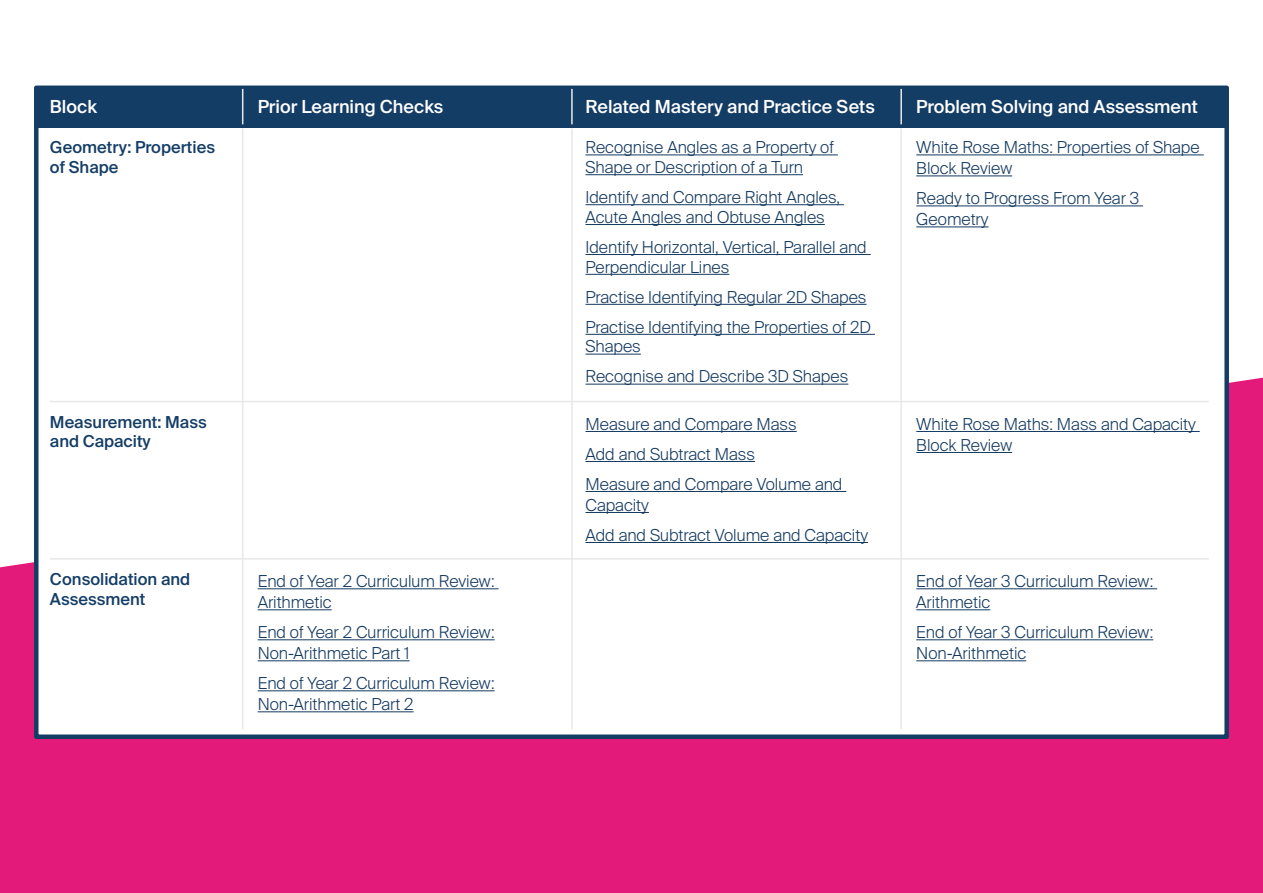
<style>
.page{position:relative;width:1263px;height:893px;background:#fff}
.page>*{position:absolute;margin:0;border:0;box-sizing:border-box;transform-origin:0 0}
.t1{font:500 18px "Suisse Intl";color:#fff}
.t2{font:300 16.5px/21px "Suisse Intl";color:#153a60}
.t3{font:500 16.5px/19.8px "Suisse Intl";color:#143d66}
</style>
<div class="page">
<div style="left:0;top:378px;width:1263px;height:515px;background:#e31a7a"></div>
<div style="left:34px;top:86px;width:1195px;height:653px;background:#fff;border:4px solid #143d66"></div>
<div style="left:36px;top:88px;width:1190px;height:40px;background:#143d66"></div>
<hr style="left:258px;top:588px;width:241px;height:1px;background:#153a60">
<hr style="left:258px;top:609px;width:74px;height:1px;background:#153a60">
<hr style="left:258px;top:639px;width:237px;height:1px;background:#153a60">
<hr style="left:258px;top:660px;width:152px;height:1px;background:#153a60">
<hr style="left:258px;top:690px;width:237px;height:1px;background:#153a60">
<hr style="left:258px;top:711px;width:156px;height:1px;background:#153a60">
<hr style="left:585px;top:431px;width:212px;height:1px;background:#153a60">
<hr style="left:585px;top:461px;width:170px;height:1px;background:#153a60">
<hr style="left:585px;top:491px;width:261px;height:1px;background:#153a60">
<hr style="left:585px;top:512px;width:64px;height:1px;background:#153a60">
<hr style="left:585px;top:542px;width:283px;height:1px;background:#153a60">
<hr style="left:916px;top:431px;width:284px;height:1px;background:#153a60">
<hr style="left:916px;top:452px;width:96px;height:1px;background:#153a60">
<hr style="left:916px;top:588px;width:241px;height:1px;background:#153a60">
<hr style="left:916px;top:609px;width:74px;height:1px;background:#153a60">
<hr style="left:916px;top:639px;width:237px;height:1px;background:#153a60">
<hr style="left:916px;top:660px;width:110px;height:1px;background:#153a60">
<hr style="left:585px;top:154px;width:253px;height:1px;background:#153a60">
<hr style="left:585px;top:174px;width:218px;height:1px;background:#153a60">
<hr style="left:585px;top:204px;width:259px;height:1px;background:#153a60">
<hr style="left:585px;top:224px;width:240px;height:1px;background:#153a60">
<hr style="left:585px;top:254px;width:286px;height:1px;background:#153a60">
<hr style="left:585px;top:274px;width:144px;height:1px;background:#153a60">
<hr style="left:585px;top:304px;width:281px;height:1px;background:#153a60">
<hr style="left:585px;top:334px;width:290px;height:1px;background:#153a60">
<hr style="left:585px;top:354px;width:56px;height:1px;background:#153a60">
<hr style="left:585px;top:384px;width:263px;height:1px;background:#153a60">
<hr style="left:916px;top:154px;width:288px;height:1px;background:#153a60">
<hr style="left:916px;top:175px;width:96px;height:1px;background:#153a60">
<hr style="left:916px;top:205px;width:227px;height:1px;background:#153a60">
<hr style="left:916px;top:226px;width:72px;height:1px;background:#153a60">
<hr style="left:242px;top:128px;width:1px;height:602px;background:#e8e8e8">
<hr style="left:571px;top:128px;width:2px;height:602px;background:#e8e8e8">
<hr style="left:900px;top:128px;width:2px;height:602px;background:#e8e8e8">
<hr style="left:242px;top:89px;width:1px;height:35px;background:#e8e8e8">
<hr style="left:571px;top:89px;width:2px;height:35px;background:#e8e8e8">
<hr style="left:900px;top:89px;width:2px;height:35px;background:#e8e8e8">
<hr style="left:50px;top:401px;width:1159px;height:1px;background:#e8e8e8">
<hr style="left:50px;top:558px;width:1159px;height:2px;background:#e8e8e8">
<p class="t1" style="left:50px;top:96px;width:49px">Block</p>
<p class="t1" style="left:258px;top:96px;width:187px">Prior Learning Checks</p>
<p class="t1" style="left:585px;top:96px;width:291px">Related Mastery and Practice Sets</p>
<p class="t1" style="left:916px;top:96px;width:283px">Problem Solving and Assessment</p>
<p class="t3" style="left:50px;top:137px;width:167px">Geometry: Properties of Shape</p>
<p class="t2" style="left:916px;top:137px;width:285px">White Rose Maths: Properties of Shape<br>Block Review</p>
<p class="t2" style="left:916px;top:188px;width:224px">Ready to Progress From Year 3<br>Geometry</p>
<p class="t2" style="left:585px;top:137px;width:250px;line-height:19.8px">Recognise Angles as a Property of<br>Shape or Description of a Turn</p>
<p class="t2" style="left:585px;top:187px;width:256px;line-height:19.8px">Identify and Compare Right Angles,<br>Acute Angles and Obtuse Angles</p>
<p class="t2" style="left:585px;top:237px;width:283px;line-height:19.8px">Identify Horizontal, Vertical, Parallel and<br>Perpendicular Lines</p>
<p class="t2" style="left:585px;top:282px;width:287px;line-height:30px">Practise Identifying Regular 2D Shapes<br>Practise Identifying the Properties of 2D</p>
<p class="t2" style="left:585px;top:331px;width:264px;line-height:30px">Shapes<br>Recognise and Describe 3D Shapes</p>
<p class="t3" style="left:50px;top:412px;width:158px">Measurement: Mass and Capacity</p>
<p class="t3" style="left:50px;top:569px;width:142px">Consolidation and<br>Assessment</p>
<p class="t2" style="left:258px;top:571px;width:238px">End of Year 2 Curriculum Review:<br>Arithmetic</p>
<p class="t2" style="left:258px;top:622px;width:238px">End of Year 2 Curriculum Review:<br>Non-Arithmetic Part 1</p>
<p class="t2" style="left:258px;top:673px;width:238px">End of Year 2 Curriculum Review:<br>Non-Arithmetic Part 2</p>
<p class="t2" style="left:585px;top:409px;width:258px;line-height:30px">Measure and Compare Mass<br>Add and Subtract Mass<br>Measure and Compare Volume and</p>
<p class="t2" style="left:585px;top:490px;width:284px;line-height:30px">Capacity<br>Add and Subtract Volume and Capacity</p>
<p class="t2" style="left:916px;top:413px;width:281px">White Rose Maths: Mass and Capacity<br>Block Review</p>
<p class="t2" style="left:916px;top:571px;width:238px">End of Year 3 Curriculum Review:<br>Arithmetic</p>
<p class="t2" style="left:916px;top:622px;width:238px">End of Year 3 Curriculum Review:<br>Non-Arithmetic</p>
</div>
